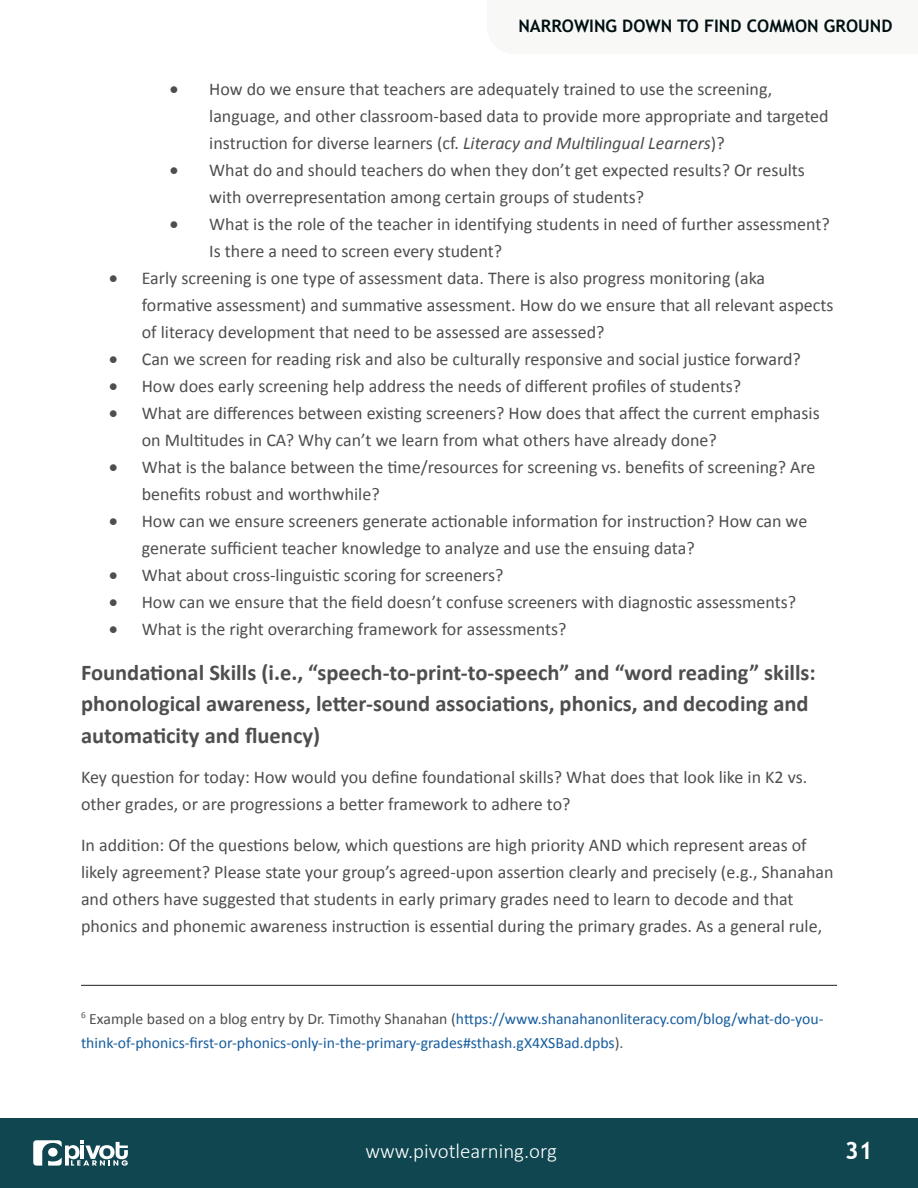
<style>
.page{position:relative;width:918px;height:1188px;background:#fff}
.page>*{position:absolute;margin:0;border:0;box-sizing:border-box;transform-origin:0 0}
.t1{font:700 24px "Trebuchet MS";color:#fff}
.Paragraph_Bullet{font:700 22.5px/31.5px "Calibri";color:#4e4e4e}
.t2{font:300 21px "Calibri";color:#fff}
.Paragraph_Bullet-2{font:18px/27px "Calibri";color:#4e4e4e}
.t3{font:700 17.25px "Trebuchet MS";color:#000f11}
.Paragraph{font:15.75px/24px "Calibri";color:#175d9e}
.s1{font-family:"Lato"}
.s2{font-style:italic}
.s3{color:#4e4e4e}
</style>
<div class="page">
<div style="left:0;top:1119px;width:918px;height:69px;background:#0f4650"></div>
<svg style="left:33px;top:1140px;width:95px;height:26px"></svg>
<hr style="left:81px;top:985px;width:756px;height:1px;background:#231f20">
<p class="t3" style="left:518px;top:15px;width:376px">NARROWING DOWN TO FIND COMMON GROUND</p>
<p class="Paragraph_Bullet-2" style="left:209px;top:75px;width:621px;text-indent:-40px"><span class="s1">•</span> How do we ensure that teachers are adequately trained to use the screening, language, and other classroom-based data to provide more appropriate and targeted instruction for diverse learners (cf. <span class="s2">Literacy and Multilingual Learners</span>)?</p>
<p class="Paragraph_Bullet-2" style="left:209px;top:156px;width:597px;text-indent:-40px"><span class="s1">•</span> What do and should teachers do when they don’t get expected results? Or results with overrepresentation among certain groups of students?</p>
<p class="Paragraph_Bullet-2" style="left:209px;top:210px;width:622px;text-indent:-40px"><span class="s1">•</span> What is the role of the teacher in identifying students in need of further assessment?<br>Is there a need to screen every student?</p>
<p class="Paragraph_Bullet-2" style="left:142px;top:264px;width:693px;text-indent:-34px"><span class="s1">•</span> Early screening is one type of assessment data. There is also progress monitoring (aka formative assessment) and summative assessment. How do we ensure that all relevant aspects of literacy development that need to be assessed are assessed?</p>
<p class="Paragraph_Bullet-2" style="left:108px;top:345px;width:694px"><span class="s1">•</span> Can we screen for reading risk and also be culturally responsive and social justice forward?</p>
<p class="Paragraph_Bullet-2" style="left:108px;top:372px;width:635px"><span class="s1">•</span> How does early screening help address the needs of different profiles of students?</p>
<p class="Paragraph_Bullet-2" style="left:142px;top:399px;width:680px;text-indent:-34px"><span class="s1">•</span> What are differences between existing screeners? How does that affect the current emphasis on Multitudes in CA? Why can’t we learn from what others have already done?</p>
<p class="Paragraph_Bullet-2" style="left:142px;top:453px;width:675px;text-indent:-34px"><span class="s1">•</span> What is the balance between the time/resources for screening vs. benefits of screening? Are benefits robust and worthwhile?</p>
<p class="Paragraph_Bullet-2" style="left:142px;top:507px;width:667px;text-indent:-34px"><span class="s1">•</span> How can we ensure screeners generate actionable information for instruction? How can we generate sufficient teacher knowledge to analyze and use the ensuing data?</p>
<p class="Paragraph_Bullet-2" style="left:108px;top:561px;width:397px"><span class="s1">•</span> What about cross-linguistic scoring for screeners?</p>
<p class="Paragraph_Bullet-2" style="left:108px;top:588px;width:690px"><span class="s1">•</span> How can we ensure that the field doesn’t confuse screeners with diagnostic assessments?</p>
<p class="Paragraph_Bullet-2" style="left:108px;top:615px;width:460px"><span class="s1">•</span> What is the right overarching framework for assessments?</p>
<p class="Paragraph_Bullet" style="left:81px;top:656px;width:736px">Foundational Skills (i.e., “speech-to-print-to-speech” and “word reading” skills: phonological awareness, letter-sound associations, phonics, and decoding and automaticity and fluency)</p>
<p class="Paragraph_Bullet-2" style="left:81px;top:764px;width:728px">Key question for today: How would you define foundational skills? What does that look like in K2 vs. other grades, or are progressions a better framework to adhere to?</p>
<p class="Paragraph_Bullet-2" style="left:81px;top:831px;width:754px">In addition: Of the questions below, which questions are high priority AND which represent areas of likely agreement? Please state your group’s agreed-upon assertion clearly and precisely (e.g., Shanahan and others have suggested that students in early primary grades need to learn to decode and that phonics and phonemic awareness instruction is essential during the primary grades. As a general rule,</p>
<p class="Paragraph" style="left:81px;top:1006px;width:744px"><sup>6</sup> <span class="s3">Example based on a blog entry by Dr. Timothy Shanahan (</span>https://www.shanahanonliteracy.com/blog/what-do-you&shy;think-of-phonics-first-or-phonics-only-in-the-primary-grades#sthash.gX4XSBad.dpbs<span class="s3">).</span></p>
<p class="t2" style="left:365px;top:1138px;width:193px">www.pivotlearning.org</p>
<h1 class="t1" style="left:845px;top:1136px;width:30px">31</h1>
</div>
